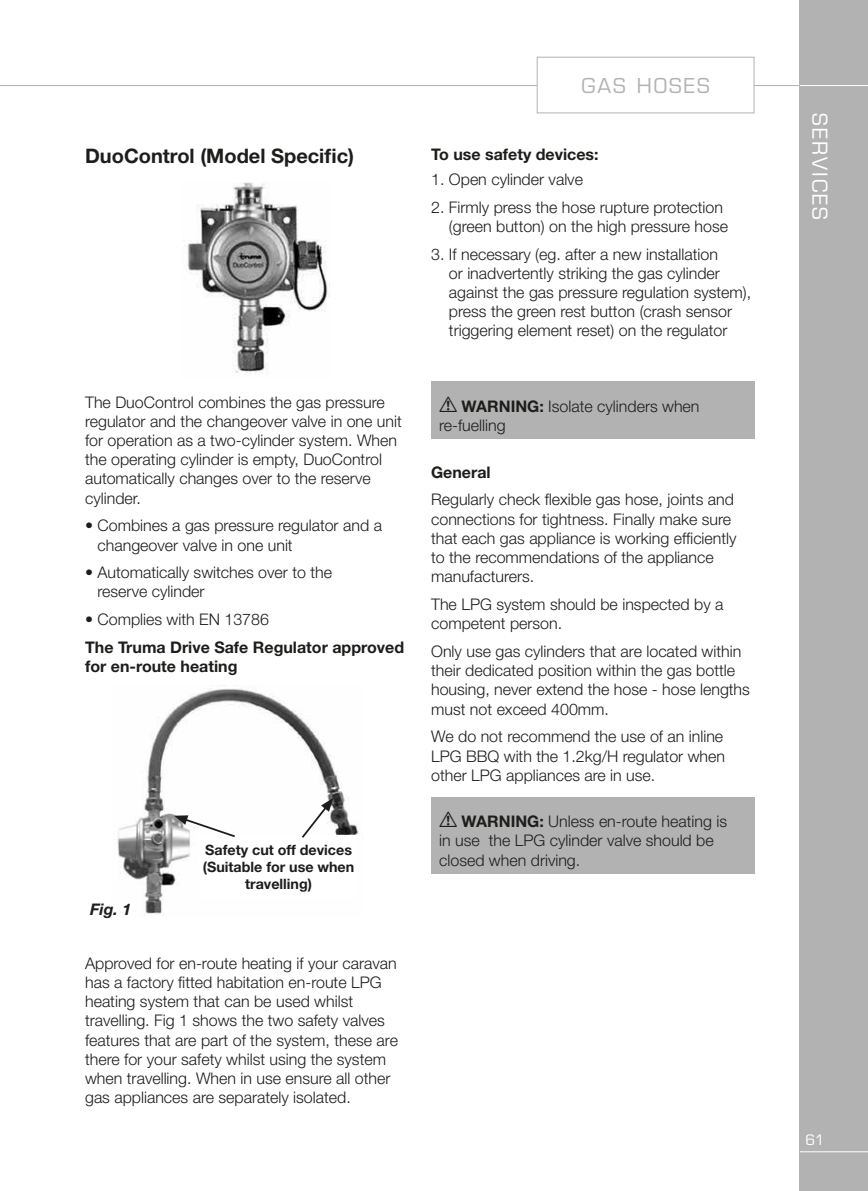
<style>
.page{position:relative;width:868px;height:1191px;background:#fff}
.page>*{position:absolute;margin:0;border:0;box-sizing:border-box;transform-origin:0 0}
.t1{font:700 20px "Helvetica Neue";color:#1d1d1b}
.t2{font:20px "Eurostile";letter-spacing:.1em;color:#fff}
.t3{font:20px "Eurostile";letter-spacing:.1em;color:#b3b2b2}
.t4{font:300 16px/19.2px "Helvetica Neue";color:#1d1d1b}
.t5{font:700 16px/19.2px "Helvetica Neue";color:#1d1d1b}
.t6{font:italic 700 16px "Helvetica Neue";color:#1d1d1b}
.t7{font:700 14.2px/17.2px "Helvetica Neue";color:#1d1d1b;text-align:center}
.t8{font:14px "Eurostile";color:#fff}
.s1{font-family:"Hazard";font-weight:400;font-size:22px}
.s2{font-weight:700}
</style>
<div class="page">
<hr style="left:0;top:85px;width:867px;height:1px;background:#b3b2b2">
<div style="left:799px;top:0;width:68px;height:1191px;background:#b3b2b2"></div>
<hr style="left:799px;top:1151px;width:68px;height:1px;background:#fff">
<hr style="left:799px;top:85px;width:68px;height:1px;background:#fff">
<div style="left:537px;top:57px;width:217px;height:56px;background:#fff"></div>
<div style="left:536px;top:57px;width:218px;height:56px;border:1px solid #b3b2b2"></div>
<img style="left:183px;top:182px;width:145px;height:193px">
<img style="left:117px;top:685px;width:242px;height:229px">
<div style="left:201px;top:836px;width:155px;height:60px;background:#fff"></div>
<svg style="left:174px;top:815px;width:63px;height:23px"></svg>
<svg style="left:300px;top:798px;width:33px;height:40px"></svg>
<div style="left:431px;top:381px;width:323px;height:58px;background:#b3b2b2"></div>
<div style="left:431px;top:797px;width:323px;height:76px;background:#b3b2b2"></div>
<p class="t1" style="left:85px;top:144px;width:270px">DuoControl (Model Specific)</p>
<p class="t4" style="left:85px;top:392px;width:318px">The DuoControl combines the gas pressure regulator and the changeover valve in one unit for operation as a two-cylinder system. When the operating cylinder is empty, DuoControl automatically changes over to the reserve cylinder.</p>
<p class="t4" style="left:97px;top:515px;width:286px;text-indent:-12px">• Combines a gas pressure regulator and a changeover valve in one unit</p>
<p class="t4" style="left:97px;top:562px;width:236px;text-indent:-12px">• Automatically switches over to the reserve cylinder</p>
<p class="t4" style="left:85px;top:609px;width:185px">• Complies with EN 13786</p>
<p class="t5" style="left:85px;top:637px;width:320px">The Truma Drive Safe Regulator approved for en-route heating</p>
<p class="t6" style="left:90px;top:899px;width:43px">Fig. 1</p>
<p class="t7" style="left:203px;top:841px;width:153px">Safety cut off devices (Suitable for use when travelling)</p>
<p class="t4" style="left:85px;top:953px;width:314px">Approved for en-route heating if your caravan has a factory fitted habitation en-route LPG heating system that can be used whilst travelling. Fig 1 shows the two safety valves features that are part of the system, these are there for your safety whilst using the system when travelling. When in use ensure all other gas appliances are separately isolated.</p>
<p class="t3" style="left:581px;top:74px;width:129px">GAS HOSES</p>
<p class="t5" style="left:431px;top:144px;width:169px">To use safety devices:</p>
<p class="t4" style="left:431px;top:169px;width:153px">1. Open cylinder valve</p>
<p class="t4" style="left:449px;top:197px;width:280px;text-indent:-18px">2. Firmly press the hose rupture protection (green button) on the high pressure hose</p>
<p class="t4" style="left:449px;top:244px;width:304px;text-indent:-18px">3. If necessary (eg. after a new installation<br>or inadvertently striking the gas cylinder against the gas pressure regulation system), press the green rest button (crash sensor triggering element reset) on the regulator</p>
<p class="t4" style="left:439px;top:396px;width:262px"><span class="s1">!</span> <span class="s2">WARNING:</span> Isolate cylinders when re-fuelling</p>
<p class="t5" style="left:431px;top:462px;width:61px">General</p>
<p class="t4" style="left:431px;top:490px;width:307px">Regularly check flexible gas hose, joints and connections for tightness. Finally make sure that each gas appliance is working efficiently to the recommendations of the appliance manufacturers.</p>
<p class="t4" style="left:431px;top:594px;width:294px">The LPG system should be inspected by a competent person.</p>
<p class="t4" style="left:431px;top:641px;width:320px">Only use gas cylinders that are located within their dedicated position within the gas bottle housing, never extend the hose - hose lengths must not exceed 400mm.</p>
<p class="t4" style="left:431px;top:726px;width:295px;text-align:justify">We do not recommend the use of an inline LPG BBQ with the 1.2kg/H regulator when other LPG appliances are in use.</p>
<p class="t4" style="left:439px;top:811px;width:289px"><span class="s1">!</span> <span class="s2">WARNING:</span> Unless en-route heating is in use the LPG cylinder valve should be closed when driving.</p>
<p class="t2" style="left:831px;top:113px;width:108px;rotate:90deg">SERVICES</p>
<p class="t8" style="left:805px;top:1131px;width:20px">61</p>
</div>
